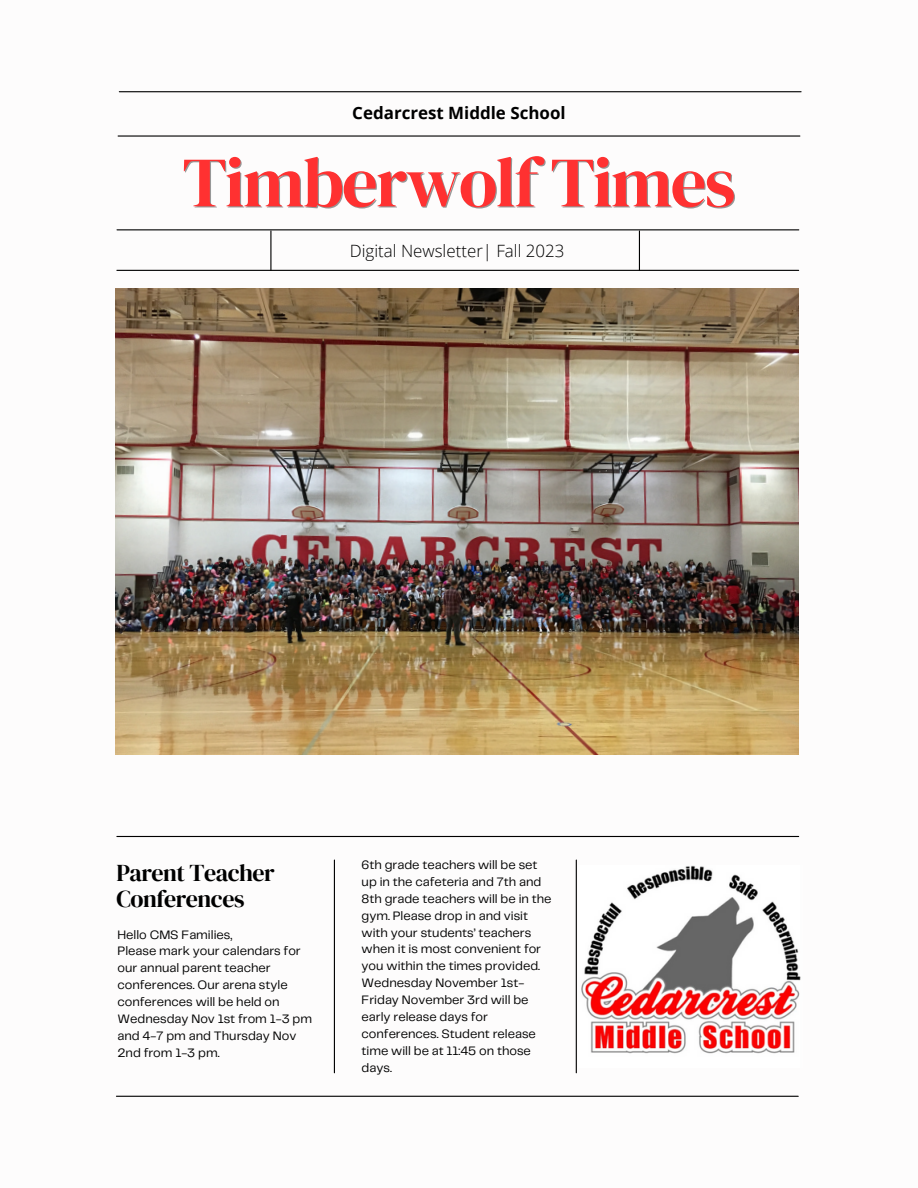
<style>
.page{position:relative;width:918px;height:1188px;background:#fff}
.page>*{position:absolute;margin:0;border:0;box-sizing:border-box;transform-origin:0 0}
.t1{font:70.5px "DM Serif Display";letter-spacing:-.025em;color:#ff3131}
.t2{font:24px/25.3px "DM Serif Display";letter-spacing:-.02em;color:#000}
.t3{font:300 16.95px "Open Sans";color:#000}
.t4{font:700 16.95px "Open Sans";color:#000}
.t5{font:12.75px/17px "Telegraf";color:#000}
</style>
<div class="page">
<img style="left:115px;top:289px;width:683px;height:466px">
<hr style="left:117px;top:229px;width:682px;height:1px;background:#000">
<hr style="left:118px;top:135px;width:682px;height:2px;background:#000">
<hr style="left:117px;top:270px;width:682px;height:1px;background:#000">
<hr style="left:117px;top:836px;width:682px;height:1px;background:#000">
<hr style="left:270px;top:231px;width:1px;height:39px;background:#000">
<hr style="left:639px;top:231px;width:1px;height:39px;background:#000">
<hr style="left:119px;top:91px;width:682px;height:1px;background:#000">
<hr style="left:334px;top:860px;width:1px;height:213px;background:#000">
<hr style="left:576px;top:860px;width:1px;height:213px;background:#000">
<hr style="left:116px;top:1096px;width:682px;height:1px;background:#000">
<img style="left:581px;top:865px;width:220px;height:189px">
<p class="t4" style="left:352px;top:101px;width:215px">Cedarcrest Middle School</p>
<p class="t1" style="left:182px;top:133px;width:555px">Timberwolf Times</p>
<p class="t3" style="left:350px;top:239px;width:216px">Digital Newsletter| Fall 2023</p>
<p class="t2" style="left:116px;top:860px;width:160px">Parent Teacher<br>Conferences</p>
<p class="t5" style="left:118px;top:926px;width:116px">Hello CMS Families,</p>
<p class="t5" style="left:118px;top:943px;width:196px">Please mark your calendars for our annual parent teacher conferences. Our arena style conferences will be held on<br>Wednesday Nov 1st from 1-3 pm and 4-7 pm and Thursday Nov<br>2nd from 1-3 pm.</p>
<p class="t5" style="left:362px;top:857px;width:191px">6th grade teachers will be set up in the cafeteria and 7th and<br>8th grade teachers will be in the gym. Please drop in and visit with your students’ teachers when it is most convenient for you within the times provided.<br>Wednesday November 1st-<br>Friday November 3rd will be early release days for conferences. Student release time will be at 11:45 on those days.</p>
</div>
